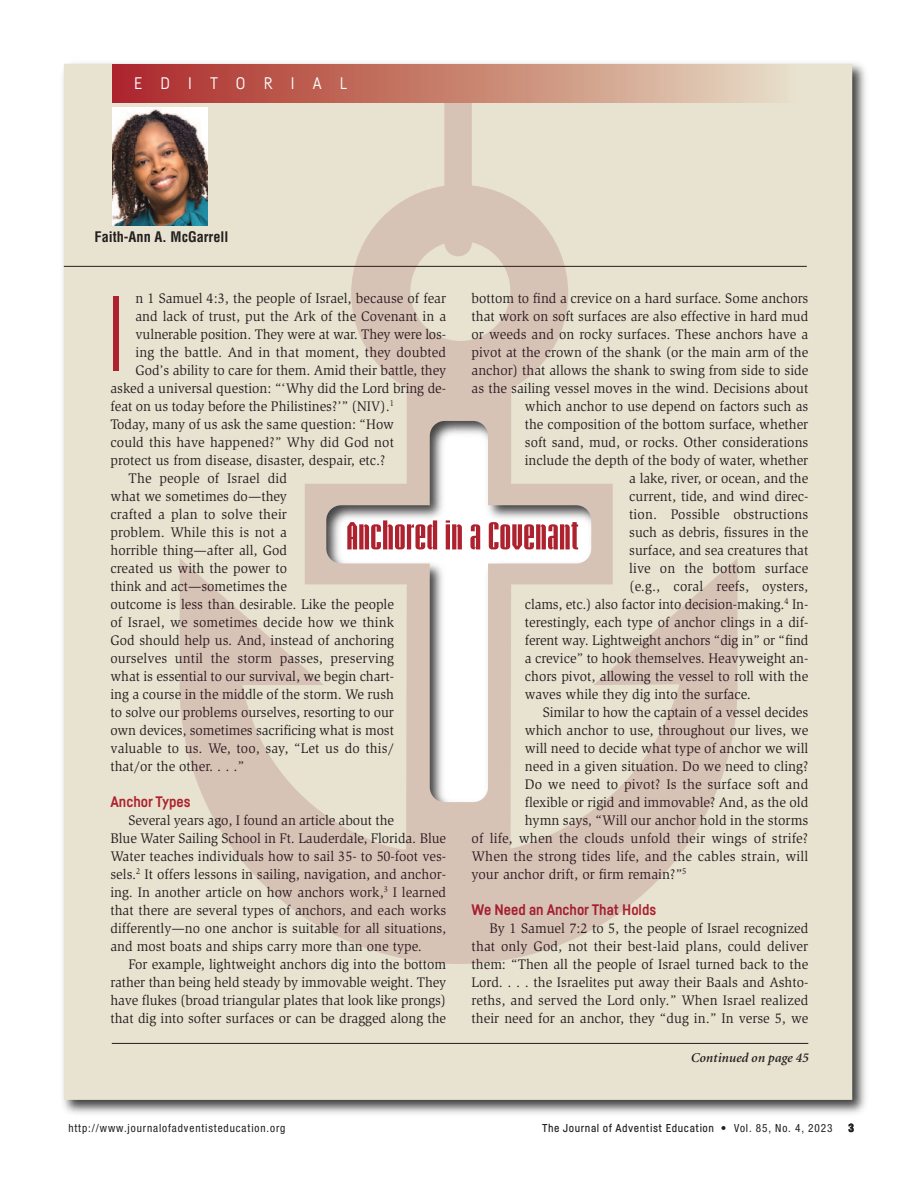
<style>
.page{position:relative;width:918px;height:1188px;background:#fff}
.page>*{position:absolute;margin:0;border:0;box-sizing:border-box;transform-origin:0 0}
.t1{font:300 105px "Fabrikat";color:#ad222e}
.t2{font:16.5px "Fabrikat";letter-spacing:1.1em;color:#fff}
.t3{font:700 15px "Fabrikat";color:#ad222e}
.t4{font:14.25px/18px "Slimbach Std";color:#231f20;scale:.96 1}
.t5{font:14.25px "Slimbach Std";color:#231f20}
.t6{font:700 condensed 14.25px "Helvetica";color:#231f20}
.t7{font:italic 600 13.5px "Minion";color:#231f20}
.t8{font:500 11.25px "Fabrikat";letter-spacing:.05em;color:#231f20}
.t9{font:condensed 11.25px "Helvetica Neue";letter-spacing:.08em;color:#231f20}
.t10{font:900 condensed 11.25px "Helvetica";color:#231f20}
.s1{font-family:"Helvetica Neue";font-weight:400;font-stretch:condensed}
</style>
<div class="page">
<img style="left:63px;top:63px;width:803px;height:1051px">
<div style="left:64px;top:64px;width:788px;height:1036px;background:#e8e3d0"></div>
<div style="left:112px;top:65px;width:684px;height:38px;background:linear-gradient(to right,#ab2724,#e6ddc1)"></div>
<img style="left:112px;top:107px;width:68px;height:118px">
<hr style="left:64px;top:266px;width:743px;height:1px;background:#231f20">
<hr style="left:112px;top:1043px;width:696px;height:1px;background:#231f20">
<svg style="left:180px;top:103px;width:558px;height:861px;background:#e1d7c7"></svg>
<p class="t2" style="left:134px;top:74px;width:214px">EDITORIAL</p>
<p class="t6" style="left:95px;top:232px;width:135px">Faith-Ann A. McGarrell</p>
<p class="t4" style="left:135px;top:290px;width:325px">n 1 Samuel 4:3, the people of Israel, because of fear</p>
<p class="t4" style="left:135px;top:308px;width:325px">and lack of trust, put the Ark of the Covenant in a</p>
<p class="t4" style="left:135px;top:326px;width:325px">vulnerable position. They were at war. They were los-</p>
<p class="t4" style="left:135px;top:344px;width:325px">ing the battle. And in that moment, they doubted</p>
<p class="t4" style="left:135px;top:362px;width:325px">God’s ability to care for them. Amid their battle, they</p>
<p class="t4" style="left:110px;top:380px;width:351px">asked a universal question: “‘Why did the Lord bring de-</p>
<p class="t4" style="left:110px;top:398px;width:297px">feat on us today before the Philistines?’” (NIV).<sup>1</sup></p>
<p class="t4" style="left:110px;top:416px;width:297px">Today, many of us ask the same question: “How</p>
<p class="t4" style="left:110px;top:434px;width:297px">could this have happened?” Why did God not</p>
<p class="t4" style="left:110px;top:452px;width:288px">protect us from disease, disaster, despair, etc.?</p>
<p class="t4" style="left:110px;top:470px;width:297px;text-indent:18px">The people of Israel did<br>what we sometimes do—they<br>crafted a plan to solve their<br>problem. While this is not a<br>horrible thing—after all, God<br>created us with the power to<br>think and act—sometimes the<br>outcome is less than desirable. Like the people of Israel, we sometimes decide how we think God should help us. And, instead of anchoring ourselves until the storm passes, preserving what is essential to our survival, we begin chart&shy;ing a course in the middle of the storm. We rush to solve our problems ourselves, resorting to our own devices, sometimes sacrificing what is most valuable to us. We, too, say, “Let us do this/ that/ or the other. . . .”</p>
<p class="t3" style="left:110px;top:796px;width:82px">Anchor Types</p>
<p class="t4" style="left:110px;top:812px;width:351px;text-indent:18px">Several years ago, I found an article about the<br>Blue Water Sailing School in Ft. Lauderdale, Florida. Blue Water teaches individuals how to sail 35- to 50-foot ves&shy;sels.<sup>2</sup> It offers lessons in sailing, navigation, and anchor&shy;ing. In another article on how anchors work,<sup>3</sup> I learned that there are several types of anchors, and each works differently—no one anchor is suitable for all situations, and most boats and ships carry more than one type.</p>
<p class="t4" style="left:110px;top:956px;width:351px;text-align:justify;text-indent:18px">For example, lightweight anchors dig into the bottom rather than being held steady by immovable weight. They have flukes (broad triangular plates that look like prongs) that dig into softer surfaces or can be dragged along the</p>
<p class="t1" style="left:104px;top:273px;width:24px">I</p>
<p class="t4" style="left:472px;top:290px;width:352px">bottom to find a crevice on a hard surface. Some anchors</p>
<p class="t4" style="left:472px;top:308px;width:352px">that work on soft surfaces are also effective in hard mud</p>
<p class="t4" style="left:472px;top:326px;width:352px">or weeds and on rocky surfaces. These anchors have a</p>
<p class="t4" style="left:472px;top:344px;width:352px">pivot at the crown of the shank (or the main arm of the</p>
<p class="t4" style="left:472px;top:362px;width:352px">anchor) that allows the shank to swing from side to side</p>
<p class="t4" style="left:472px;top:380px;width:352px">as the sailing vessel moves in the wind. Decisions about</p>
<p class="t4" style="left:525px;top:398px;width:297px">which anchor to use depend on factors such as</p>
<p class="t4" style="left:525px;top:416px;width:297px">the composition of the bottom surface, whether</p>
<p class="t4" style="left:525px;top:434px;width:297px">soft sand, mud, or rocks. Other considerations</p>
<p class="t4" style="left:525px;top:452px;width:297px">include the depth of the body of water, whether</p>
<p class="t4" style="left:629px;top:470px;width:188px">a lake, river, or ocean, and the</p>
<p class="t4" style="left:629px;top:488px;width:188px">current, tide, and wind direc-</p>
<p class="t4" style="left:629px;top:506px;width:188px">tion. Possible obstructions</p>
<p class="t4" style="left:629px;top:524px;width:188px">such as debris, fissures in the</p>
<p class="t4" style="left:629px;top:542px;width:188px">surface, and sea creatures that</p>
<p class="t4" style="left:629px;top:560px;width:188px">live on the bottom surface</p>
<p class="t4" style="left:629px;top:578px;width:188px">(e.g., coral reefs, oysters,</p>
<p class="t4" style="left:525px;top:596px;width:297px">clams, etc.) also factor into decision-making.<sup>4</sup> In-</p>
<p class="t4" style="left:525px;top:614px;width:297px">terestingly, each type of anchor clings in a dif-</p>
<p class="t4" style="left:525px;top:632px;width:297px">ferent way. Lightweight anchors “dig in” or “find</p>
<p class="t4" style="left:525px;top:650px;width:297px">a crevice” to hook themselves. Heavyweight an-</p>
<p class="t4" style="left:525px;top:668px;width:297px">chors pivot, allowing the vessel to roll with the</p>
<p class="t4" style="left:525px;top:686px;width:237px">waves while they dig into the surface.</p>
<p class="t5" style="left:543px;top:706px;width:267px">Similar to how the captain of a vessel decides</p>
<p class="t5" style="left:525px;top:724px;width:285px">which anchor to use, throughout our lives, we</p>
<p class="t5" style="left:525px;top:742px;width:285px">will need to decide what type of anchor we will</p>
<p class="t5" style="left:525px;top:760px;width:285px">need in a given situation. Do we need to cling?</p>
<p class="t5" style="left:525px;top:778px;width:285px">Do we need to pivot? Is the surface soft and</p>
<p class="t5" style="left:525px;top:796px;width:285px">flexible or rigid and immovable? And, as the old</p>
<p class="t5" style="left:525px;top:814px;width:285px">hymn says, “Will our anchor hold in the storms</p>
<p class="t5" style="left:472px;top:832px;width:338px">of life, when the clouds unfold their wings of strife?</p>
<p class="t5" style="left:472px;top:850px;width:338px">When the strong tides life, and the cables strain, will</p>
<p class="t5" style="left:472px;top:868px;width:216px">your anchor drift, or firm remain?”<sup>5</sup></p>
<p class="t3" style="left:472px;top:904px;width:186px">We Need an Anchor That Holds</p>
<p class="t4" style="left:472px;top:920px;width:352px;text-align:justify;text-indent:18px">By 1 Samuel 7:2 to 5, the people of Israel recognized that only God, not their best-laid plans, could deliver them: “Then all the people of Israel turned back to the Lord. . . . the Israelites put away their Baals and Ashto&shy;reths, and served the Lord only.” When Israel realized their need for an anchor, they “dug in.” In verse 5, we</p>
<p class="t7" style="left:691px;top:1053px;width:119px">Continued on page 45</p>
<p class="t9" style="left:68px;top:1124px;width:219px">http://www.journalofadventisteducation.org</p>
<p class="t8" style="left:542px;top:1124px;width:292px">The Journal of Adventist Education <span class="s1">• Vol. 85, No. 4, 2023</span></p>
<p class="t10" style="left:849px;top:1123px;width:7px">3</p>
</div>
